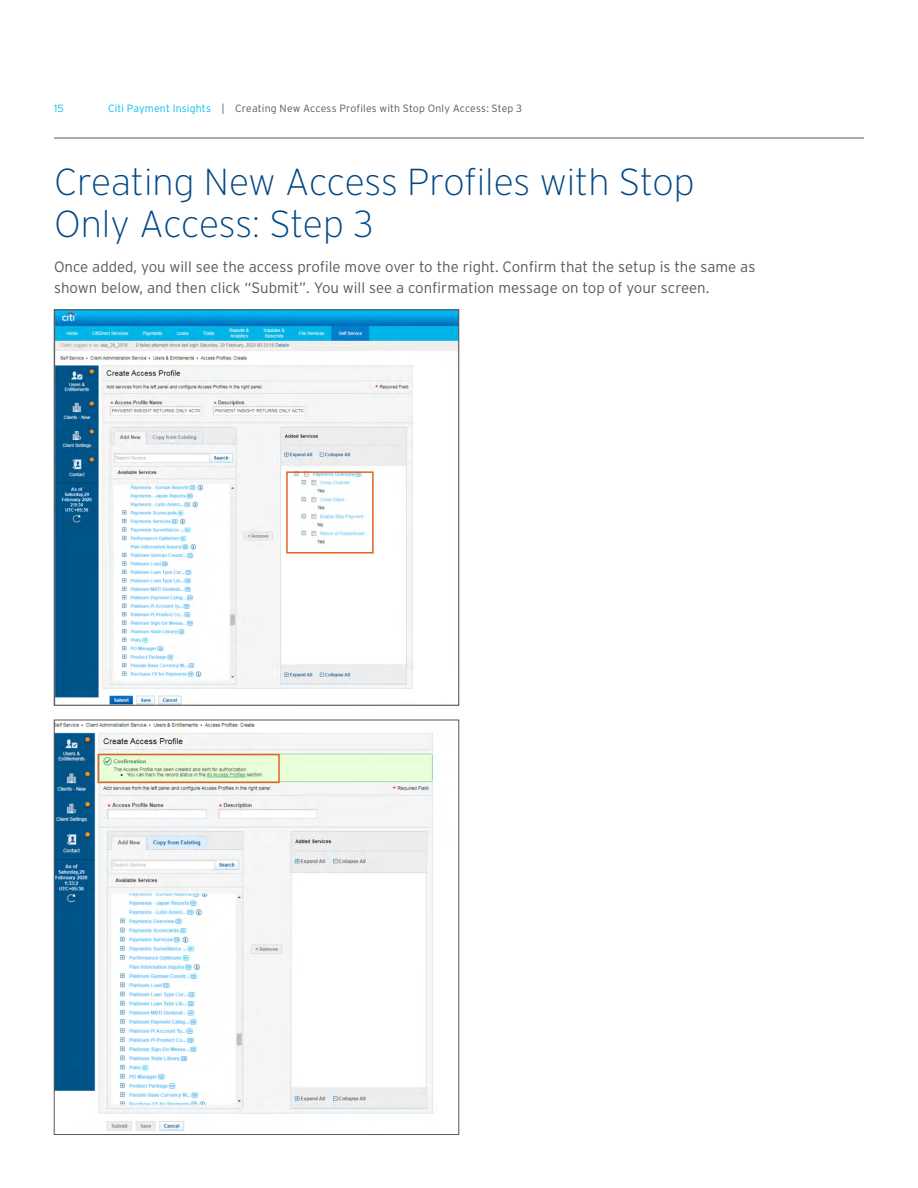
<style>
.page{position:relative;width:918px;height:1188px;background:#fff}
.page>*{position:absolute;margin:0;border:0;box-sizing:border-box;transform-origin:0 0}
.Section_Head{font:200 37.5px/42px "Interstate";letter-spacing:-.01em;color:#004785}
.Main_Text{font:300 15px/21px "Interstate Pl";color:#58595b}
.t1{font:300 10.5px "Interstate";letter-spacing:.015em;color:#58595b}
.t2{font:300 10.5px "Interstate";color:#00bdf2}
.s1{color:#00bdf2}
</style>
<div class="page">
<hr style="left:54px;top:138px;width:810px;height:1px;background:#58595b">
<img style="left:56px;top:312px;width:401px;height:391px">
<img style="left:56px;top:722px;width:378px;height:409px">
<div style="left:286px;top:471px;width:88px;height:83px;border:2px solid #e2641f"></div>
<div style="left:98px;top:754px;width:182px;height:29px;border:2px solid #e2641f"></div>
<p class="t2" style="left:54px;top:102px;width:11px">15</p>
<p class="t1" style="left:108px;top:102px;width:416px"><span class="s1">Citi Payment Insights</span> | Creating New Access Profiles with Stop Only Access: Step 3</p>
<p class="Section_Head" style="left:54px;top:161px;width:642px">Creating New Access Profiles with Stop<br>Only Access: Step 3</p>
<p class="Main_Text" style="left:54px;top:256px;width:703px">Once added, you will see the access profile move over to the right. Confirm that the setup is the same as shown below, and then click “Submit”. You will see a confirmation message on top of your screen.</p>
</div>
